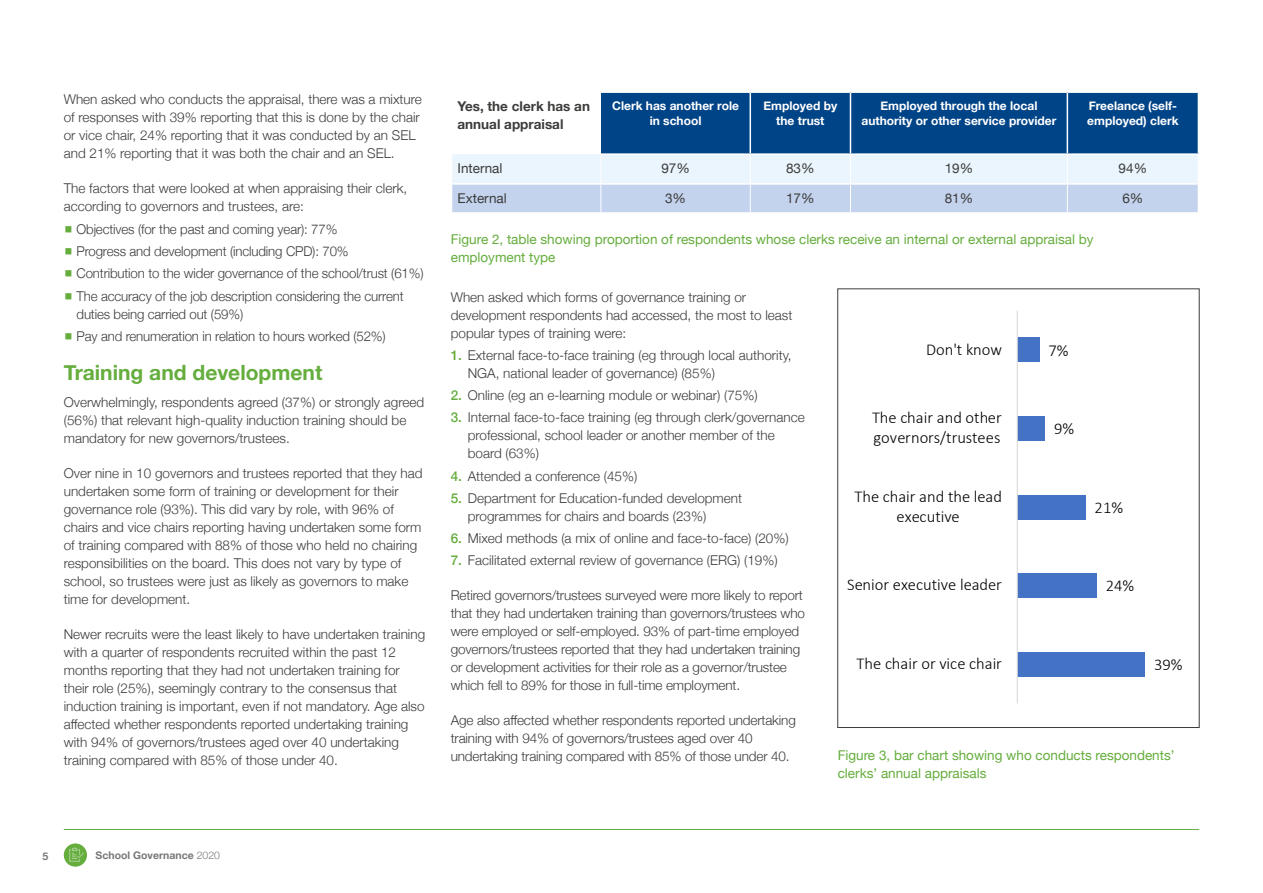
<style>
.page{position:relative;width:1263px;height:893px;background:#fff}
.page>*{position:absolute;margin:0;border:0;box-sizing:border-box;transform-origin:0 0}
._3__Subs_Level_1{font:700 21px "Helvetica Neue";color:#65ad3d}
.t1{font:300 16.5px/20.1px "Calibri";color:#000;text-align:center}
._4__Main_Text{font:300 13.5px/18px "Helvetica Neue";color:#3c3c3b}
._5__Figures_Text{font:13.5px/18px "Helvetica Neue";color:#65ad3d}
.t2{font:13.5px "Helvetica Neue";color:#3c3c3b}
.t3{font:700 13.5px "Helvetica Neue";color:#3c3c3b}
.t4{font:700 12px/15px "Helvetica Neue";color:#fff;text-align:center}
.t5{font:700 10.5px "Helvetica Neue";color:#797878}
.s1{color:#65ad3d}
.s2{font-weight:500;color:#65ad3d}
.s3{font-weight:300}
</style>
<div class="page">
<div style="left:1017px;top:652px;width:128px;height:24px;background:#4472c4"></div>
<div style="left:1017px;top:573px;width:80px;height:25px;background:#4472c4"></div>
<div style="left:1017px;top:495px;width:69px;height:24px;background:#4472c4"></div>
<div style="left:1017px;top:416px;width:28px;height:25px;background:#4472c4"></div>
<div style="left:1017px;top:338px;width:22px;height:24px;background:#4472c4"></div>
<hr style="left:1017px;top:311px;width:1px;height:392px;background:#d9d9d9">
<div style="left:837px;top:288px;width:362px;height:440px;border:1px solid #3c3c3b"></div>
<hr style="left:64px;top:829px;width:1135px;height:1px;background:#65ad3d">
<div style="left:64px;top:843px;width:23px;height:24px;background:#65ad3d;border-radius:50%"></div>
<svg style="left:69px;top:847px;width:16px;height:15px"></svg>
<div style="left:601px;top:92px;width:149px;height:62px;background:#048"></div>
<div style="left:750px;top:92px;width:100px;height:62px;background:#048"></div>
<div style="left:850px;top:92px;width:217px;height:62px;background:#048"></div>
<div style="left:1067px;top:92px;width:131px;height:62px;background:#048"></div>
<hr style="left:601px;top:91px;width:149px;height:2px;background:#fff">
<hr style="left:750px;top:91px;width:100px;height:2px;background:#fff">
<hr style="left:749px;top:93px;width:2px;height:60px;background:#fff">
<hr style="left:850px;top:91px;width:217px;height:2px;background:#fff">
<hr style="left:850px;top:93px;width:1px;height:60px;background:#fff">
<hr style="left:1067px;top:91px;width:132px;height:2px;background:#fff">
<hr style="left:1066px;top:93px;width:2px;height:60px;background:#fff">
<hr style="left:601px;top:153px;width:149px;height:2px;background:#fff">
<hr style="left:750px;top:153px;width:100px;height:2px;background:#fff">
<hr style="left:850px;top:153px;width:217px;height:2px;background:#fff">
<hr style="left:1067px;top:153px;width:132px;height:2px;background:#fff">
<svg style="left:452px;top:154px;width:746px;height:59px;background:#d9e5f5"></svg>
<p class="_4__Main_Text" style="left:64px;top:90px;width:360px">When asked who conducts the appraisal, there was a mixture of responses with 39% reporting that this is done by the chair or vice chair, 24% reporting that it was conducted by an SEL and 21% reporting that it was both the chair and an SEL.</p>
<p class="_4__Main_Text" style="left:64px;top:179px;width:345px">The factors that were looked at when appraising their clerk, according to governors and trustees, are:</p>
<p class="_4__Main_Text" style="left:64px;top:219px;width:275px"><span class="s1">▪</span> Objectives (for the past and coming year): 77%</p>
<p class="_4__Main_Text" style="left:64px;top:241px;width:286px"><span class="s1">▪</span> Progress and development (including CPD): 70%</p>
<p class="_4__Main_Text" style="left:64px;top:263px;width:361px"><span class="s1">▪</span> Contribution to the wider governance of the school/trust (61%)</p>
<p class="_4__Main_Text" style="left:77px;top:286px;width:329px;text-indent:-13px"><span class="s1">▪</span> The accuracy of the job description considering the current duties being carried out (59%)</p>
<p class="_4__Main_Text" style="left:64px;top:326px;width:323px"><span class="s1">▪</span> Pay and renumeration in relation to hours worked (52%)</p>
<p class="_3__Subs_Level_1" style="left:64px;top:356px;width:260px">Training and development</p>
<p class="_4__Main_Text" style="left:64px;top:392px;width:362px">Overwhelmingly, respondents agreed (37%) or strongly agreed (56%) that relevant high-quality induction training should be mandatory for new governors/trustees.</p>
<p class="_4__Main_Text" style="left:64px;top:463px;width:360px">Over nine in 10 governors and trustees reported that they had undertaken some form of training or development for their governance role (93%). This did vary by role, with 96% of chairs and vice chairs reporting having undertaken some form of training compared with 88% of those who held no chairing responsibilities on the board. This does not vary by type of school, so trustees were just as likely as governors to make time for development.</p>
<p class="_4__Main_Text" style="left:64px;top:624px;width:363px">Newer recruits were the least likely to have undertaken training with a quarter of respondents recruited within the past 12 months reporting that they had not undertaken training for their role (25%), seemingly contrary to the consensus that induction training is important, even if not mandatory. Age also affected whether respondents reported undertaking training with 94% of governors/trustees aged over 40 undertaking training compared with 85% of those under 40.</p>
<p class="t3" style="left:457px;top:96px;width:134px">Yes, the clerk has an</p>
<p class="t3" style="left:457px;top:114px;width:107px">annual appraisal</p>
<p class="t4" style="left:612px;top:98px;width:128px">Clerk has another role in school</p>
<p class="t4" style="left:763px;top:98px;width:75px">Employed by the trust</p>
<p class="t4" style="left:861px;top:98px;width:196px">Employed through the local authority or other service provider</p>
<p class="t4" style="left:1087px;top:98px;width:93px;text-align:left">Freelance (self&shy;employed) clerk</p>
<p class="t2" style="left:457px;top:158px;width:46px">Internal</p>
<p class="t2" style="left:661px;top:158px;width:30px">97%</p>
<p class="t2" style="left:786px;top:158px;width:30px">83%</p>
<p class="t2" style="left:945px;top:158px;width:30px">19%</p>
<p class="t2" style="left:1119px;top:158px;width:30px">94%</p>
<p class="t2" style="left:457px;top:188px;width:51px">External</p>
<p class="t2" style="left:665px;top:188px;width:23px">3%</p>
<p class="t2" style="left:786px;top:188px;width:30px">17%</p>
<p class="t2" style="left:945px;top:188px;width:30px">81%</p>
<p class="t2" style="left:1122px;top:188px;width:23px">6%</p>
<p class="_5__Figures_Text" style="left:451px;top:231px;width:644px">Figure 2, table showing proportion of respondents whose clerks receive an internal or external appraisal by employment type</p>
<p class="_4__Main_Text" style="left:451px;top:287px;width:343px">When asked which forms of governance training or development respondents had accessed, the most to least popular types of training were:</p>
<p class="_4__Main_Text" style="left:468px;top:345px;width:325px;text-indent:-17px"><span class="s2">1.</span> External face-to-face training (eg through local authority,<br>NGA, national leader of governance) (85%)</p>
<p class="_4__Main_Text" style="left:451px;top:385px;width:308px"><span class="s2">2.</span> Online (eg an e-learning module or webinar) (75%)</p>
<p class="_4__Main_Text" style="left:468px;top:407px;width:338px;text-indent:-17px"><span class="s2">3.</span> Internal face-to-face training (eg through clerk/governance professional, school leader or another member of the board (63%)</p>
<p class="_4__Main_Text" style="left:451px;top:466px;width:188px"><span class="s2">4.</span> Attended a conference (45%)</p>
<p class="_4__Main_Text" style="left:468px;top:488px;width:276px;text-indent:-17px"><span class="s2">5.</span> Department for Education-funded development programmes for chairs and boards (23%)</p>
<p class="_4__Main_Text" style="left:451px;top:528px;width:339px"><span class="s2">6.</span> Mixed methods (a mix of online and face-to-face) (20%)</p>
<p class="_4__Main_Text" style="left:451px;top:550px;width:328px"><span class="s2">7.</span> Facilitated external review of governance (ERG) (19%)</p>
<p class="_4__Main_Text" style="left:451px;top:585px;width:356px">Retired governors/trustees surveyed were more likely to report that they had undertaken training than governors/trustees who were employed or self-employed. 93% of part-time employed governors/trustees reported that they had undertaken training or development activities for their role as a governor/trustee which fell to 89% for those in full-time employment.</p>
<p class="_4__Main_Text" style="left:451px;top:710px;width:347px">Age also affected whether respondents reported undertaking training with 94% of governors/trustees aged over 40 undertaking training compared with 85% of those under 40.</p>
<p class="t1" style="left:926px;top:339px;width:78px">Don't know</p>
<p class="t1" style="left:1048px;top:340px;width:22px">7%</p>
<p class="t1" style="left:872px;top:407px;width:131px;text-align:left">The chair and other governors/trustees</p>
<p class="t1" style="left:1054px;top:419px;width:22px">9%</p>
<p class="t1" style="left:854px;top:486px;width:149px">The chair and the lead executive</p>
<p class="t1" style="left:1095px;top:497px;width:30px">21%</p>
<p class="t1" style="left:847px;top:574px;width:156px">Senior executive leader</p>
<p class="t1" style="left:1106px;top:575px;width:30px">24%</p>
<p class="t1" style="left:856px;top:653px;width:147px">The chair or vice chair</p>
<p class="t1" style="left:1154px;top:654px;width:30px">39%</p>
<p class="_5__Figures_Text" style="left:838px;top:747px;width:338px">Figure 3, bar chart showing who conducts respondents’ clerks’ annual appraisals</p>
<p class="t5" style="left:43px;top:848px;width:7px">5</p>
<p class="t5" style="left:96px;top:847px;width:126px">School Governance <span class="s3">2020</span></p>
</div>
